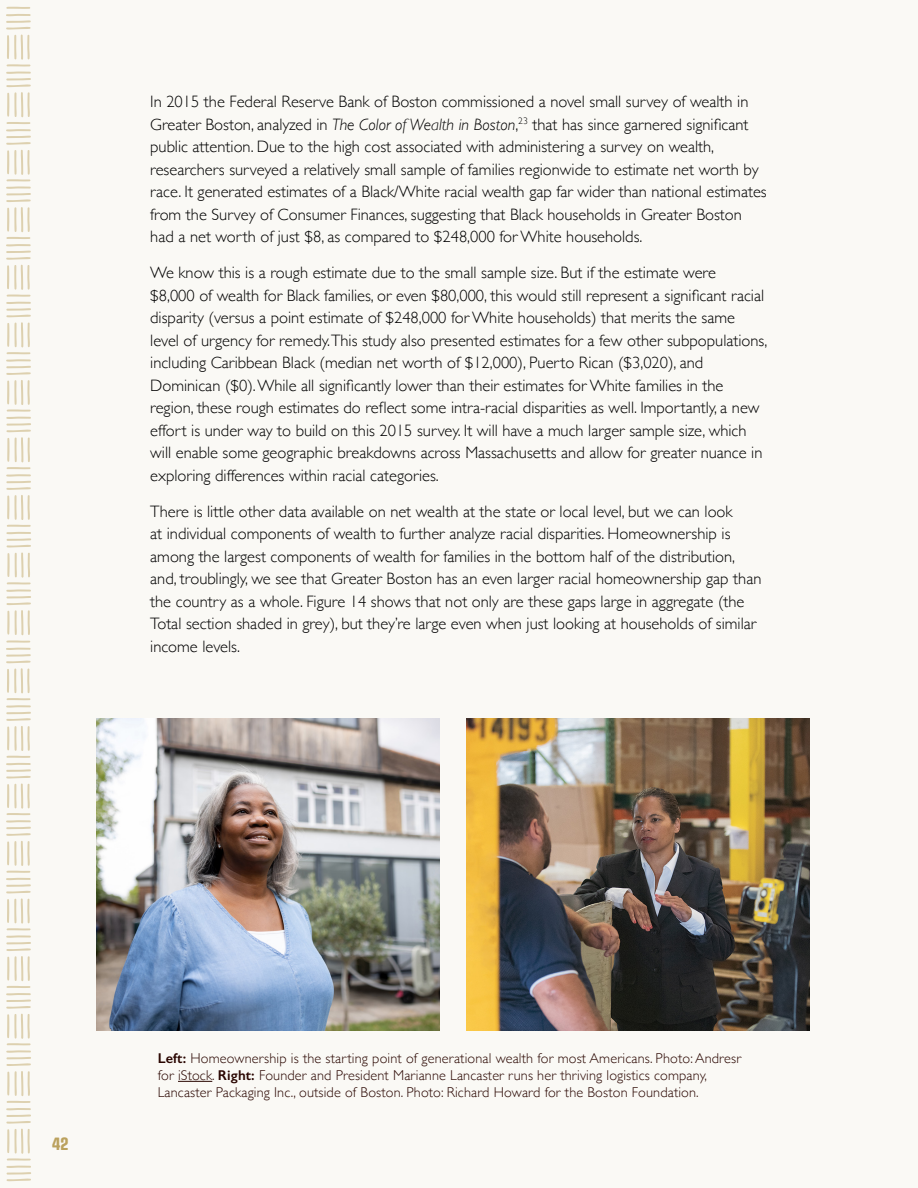
<style>
.page{position:relative;width:918px;height:1188px;background:#faf9f5}
.page>*{position:absolute;margin:0;border:0;box-sizing:border-box;transform-origin:0 0}
.t1{font:300 16.5px/22.5px "Gill Sans";color:#000}
.t2{font:15px "Social Gothic Soft";color:#a58328}
.t3{font:300 14.25px/17.1px "Gill Sans";letter-spacing:.01em;color:#290500}
.s1{font-style:italic}
.s2{font-weight:600}
</style>
<div class="page">
<svg style="left:6px;top:7px;width:25px;height:1174px"></svg>
<img style="left:96px;top:718px;width:344px;height:313px">
<img style="left:466px;top:718px;width:344px;height:313px">
<hr style="left:178px;top:1081px;width:34px;height:1px;background:#290500">
<p class="t1" style="left:150px;top:90px;width:618px">In 2015 the Federal Reserve Bank of Boston commissioned a novel small survey of wealth in Greater Boston, analyzed in <span class="s1">The Color of Wealth in Boston</span>,<sup>23</sup> that has since garnered significant public attention. Due to the high cost associated with administering a survey on wealth, researchers surveyed a relatively small sample of families regionwide to estimate net worth by race. It generated estimates of a Black/White racial wealth gap far wider than national estimates from the Survey of Consumer Finances, suggesting that Black households in Greater Boston had a net worth of just $8, as compared to $248,000 for White households.</p>
<p class="t1" style="left:150px;top:261px;width:619px">We know this is a rough estimate due to the small sample size. But if the estimate were<br>$8,000 of wealth for Black families, or even $80,000, this would still represent a significant racial disparity (versus a point estimate of $248,000 for White households) that merits the same level of urgency for remedy.This study also presented estimates for a few other subpopulations, including Caribbean Black (median net worth of $12,000), Puerto Rican ($3,020), and Dominican ($0). While all significantly lower than their estimates for White families in the region, these rough estimates do reflect some intra-racial disparities as well. Importantly, a new effort is under way to build on this 2015 survey. It will have a much larger sample size, which will enable some geographic breakdowns across Massachusetts and allow for greater nuance in exploring differences within racial categories.</p>
<p class="t1" style="left:150px;top:499px;width:613px">There is little other data available on net wealth at the state or local level, but we can look<br>at individual components of wealth to further analyze racial disparities. Homeownership is among the largest components of wealth for families in the bottom half of the distribution, and, troublingly, we see that Greater Boston has an even larger racial homeownership gap than the country as a whole. Figure 14 shows that not only are these gaps large in aggregate (the Total section shaded in grey), but they’re large even when just looking at households of similar income levels.</p>
<p class="t2" style="left:52px;top:1135px;width:18px">42</p>
<p class="t3" style="left:158px;top:1049px;width:585px"><span class="s2">Left:</span> Homeownership is the starting point of generational wealth for most Americans. Photo: Andresr for iStock. <span class="s2">Right:</span> Founder and President Marianne Lancaster runs her thriving logistics company,<br>Lancaster Packaging Inc., outside of Boston. Photo: Richard Howard for the Boston Foundation.</p>
</div>
